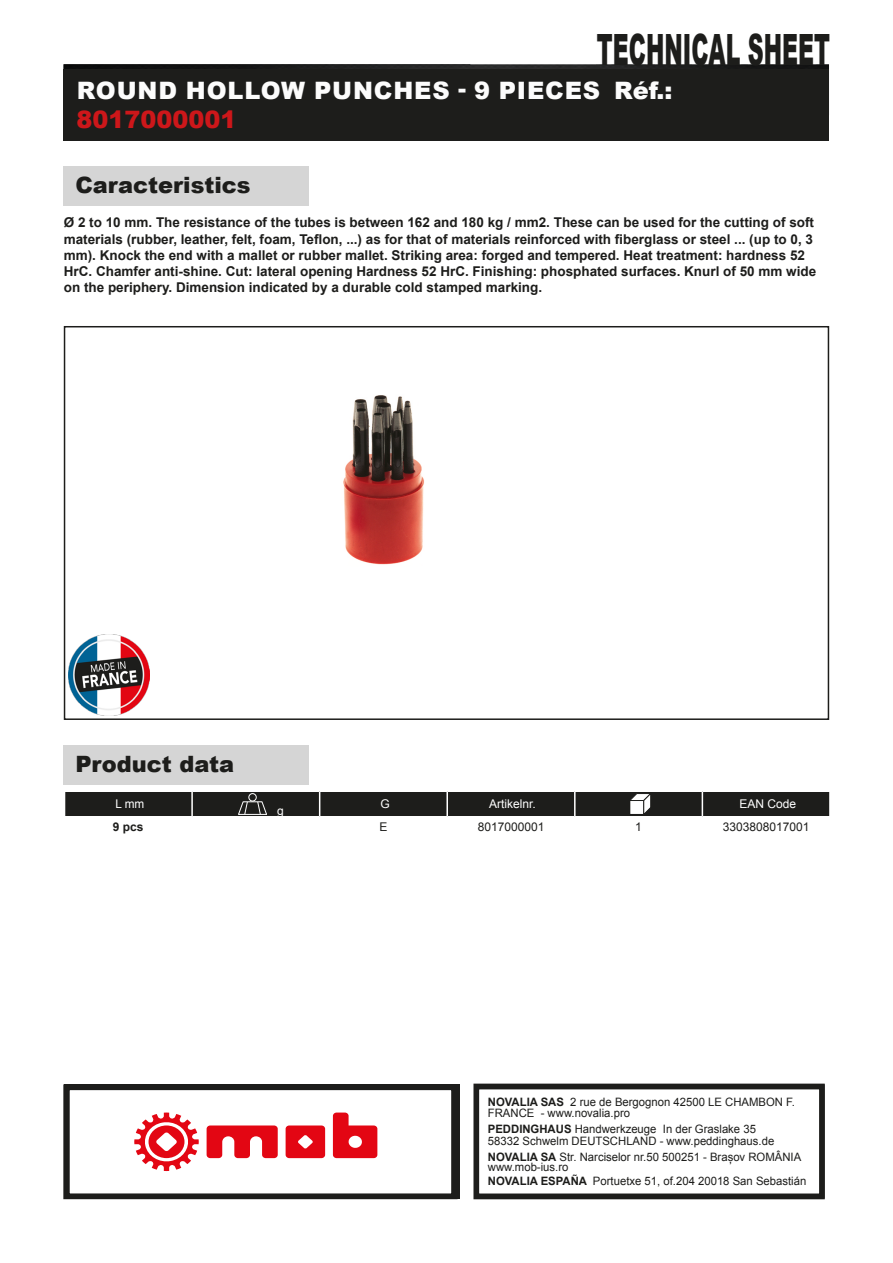
<style>
.page{position:relative;width:893px;height:1263px;background:#fff}
.page>*{position:absolute;margin:0;border:0;box-sizing:border-box;transform-origin:0 0}
.t1{font:900 43.2px "Arial";color:#1d1d1b;scale:.51 1}
.t2{font:900 24px "Arial";letter-spacing:.035em;color:#fcfcfc}
.t3{font:900 24px "Arial";color:#cd171a}
.t4{font:900 22.5px "Arial";color:#1d1d1b}
.t5{font:700 13.5px/16.2px "Arial";color:#1d1d1b}
.t6{font:12.9px/14.2px "Arial";color:#1d1d1b}
.t7{font:700 12.9px "Arial";color:#1d1d1b}
.t8{font:12px "Arial";color:#1d1d1b}
.t9{font:12px "Arial";color:#fff}
.t10{font:700 12px "Arial";color:#1d1d1b}
.t11{font:11.55px/11.6px "Arial";color:#1d1d1b}
.s1{font-weight:700}
</style>
<div class="page">
<img style="left:64px;top:64px;width:765px;height:5px">
<div style="left:64px;top:69px;width:765px;height:72px;background:#1d1d1b"></div>
<div style="left:64px;top:166px;width:245px;height:40px;background:#d5d5d5"></div>
<div style="left:64px;top:326px;width:765px;height:394px;border:2px solid #1d1d1b"></div>
<div style="left:64px;top:745px;width:245px;height:39px;background:#d5d5d5"></div>
<svg style="left:65px;top:791px;width:765px;height:26px;background:#353533"></svg>
<img style="left:343px;top:395px;width:81px;height:170px">
<img style="left:69px;top:635px;width:81px;height:81px">
<div style="left:473px;top:1084px;width:352px;height:115px;border:6px solid #1d1d1b"></div>
<div style="left:64px;top:1084px;width:393px;height:115px;border:6px solid #1d1d1b"></div>
<svg style="left:207px;top:1125px;width:71px;height:33px"></svg>
<svg style="left:286px;top:1125px;width:39px;height:33px"></svg>
<svg style="left:134px;top:1112px;width:65px;height:59px"></svg>
<svg style="left:333px;top:1112px;width:44px;height:46px"></svg>
<h1 class="t1" style="left:597px;top:18px;width:458px">TECHNICAL SHEET</h1>
<h2 class="t2" style="left:77px;top:73px;width:597px">ROUND HOLLOW PUNCHES - 9 PIECES Réf.:</h2>
<h2 class="t3" style="left:76px;top:102px;width:162px">8017000001</h2>
<h3 class="t4" style="left:75px;top:168px;width:177px">Caracteristics</h3>
<p class="t5" style="left:64px;top:215px;width:754px">Ø 2 to 10 mm. The resistance of the tubes is between 162 and 180 kg / mm2. These can be used for the cutting of soft materials (rubber, leather, felt, foam, Teflon, ...) as for that of materials reinforced with fiberglass or steel ... (up to 0, 3 mm). Knock the end with a mallet or rubber mallet. Striking area: forged and tempered. Heat treatment: hardness 52<br>HrC. Chamfer anti-shine. Cut: lateral opening Hardness 52 HrC. Finishing: phosphated surfaces. Knurl of 50 mm wide on the periphery. Dimension indicated by a durable cold stamped marking.</p>
<h3 class="t4" style="left:75px;top:747px;width:160px">Product data</h3>
<p class="t9" style="left:115px;top:796px;width:30px">L mm</p>
<p class="t9" style="left:277px;top:802px;width:8px">g</p>
<p class="t9" style="left:380px;top:796px;width:11px">G</p>
<p class="t9" style="left:489px;top:796px;width:48px">Artikelnr.</p>
<p class="t9" style="left:739px;top:796px;width:58px">EAN Code</p>
<p class="t10" style="left:113px;top:819px;width:32px">9 pcs</p>
<p class="t8" style="left:379px;top:819px;width:10px">E</p>
<p class="t8" style="left:478px;top:819px;width:68px">8017000001</p>
<p class="t8" style="left:635px;top:819px;width:8px">1</p>
<p class="t8" style="left:723px;top:819px;width:88px">3303808017001</p>
<p class="t11" style="left:488px;top:1096px;width:309px"><span class="s1">NOVALIA SAS</span> 2 rue de Bergognon 42500 LE CHAMBON F.<br>FRANCE - www.novalia.pro</p>
<p class="t11" style="left:488px;top:1123px;width:288px"><span class="s1">PEDDINGHAUS</span> Handwerkzeuge In der Graslake 35<br>58332 Schwelm DEUTSCHLAND - www.peddinghaus.de</p>
<p class="t11" style="left:488px;top:1151px;width:315px;line-height:10.2px"><span class="s1">NOVALIA SA</span> Str. Narciselor nr.50 500251 - Brașov ROMÂNIA www.mob-ius.ro</p>
<p class="t11" style="left:488px;top:1175px;width:320px"><span class="s1">NOVALIA ESPAÑA</span> Portuetxe 51, of.204 20018 San Sebastián</p>
<p class="t7" style="left:504px;top:1105px;width:86px">NOVALIA SAS</p>
<p class="t6" style="left:504px;top:1121px;width:181px">2 rue de Bergognon 42500<br>LE CHAMBON FEUGEROLLES<br>FRANCE<br>www.novalia.pro</p>
</div>
